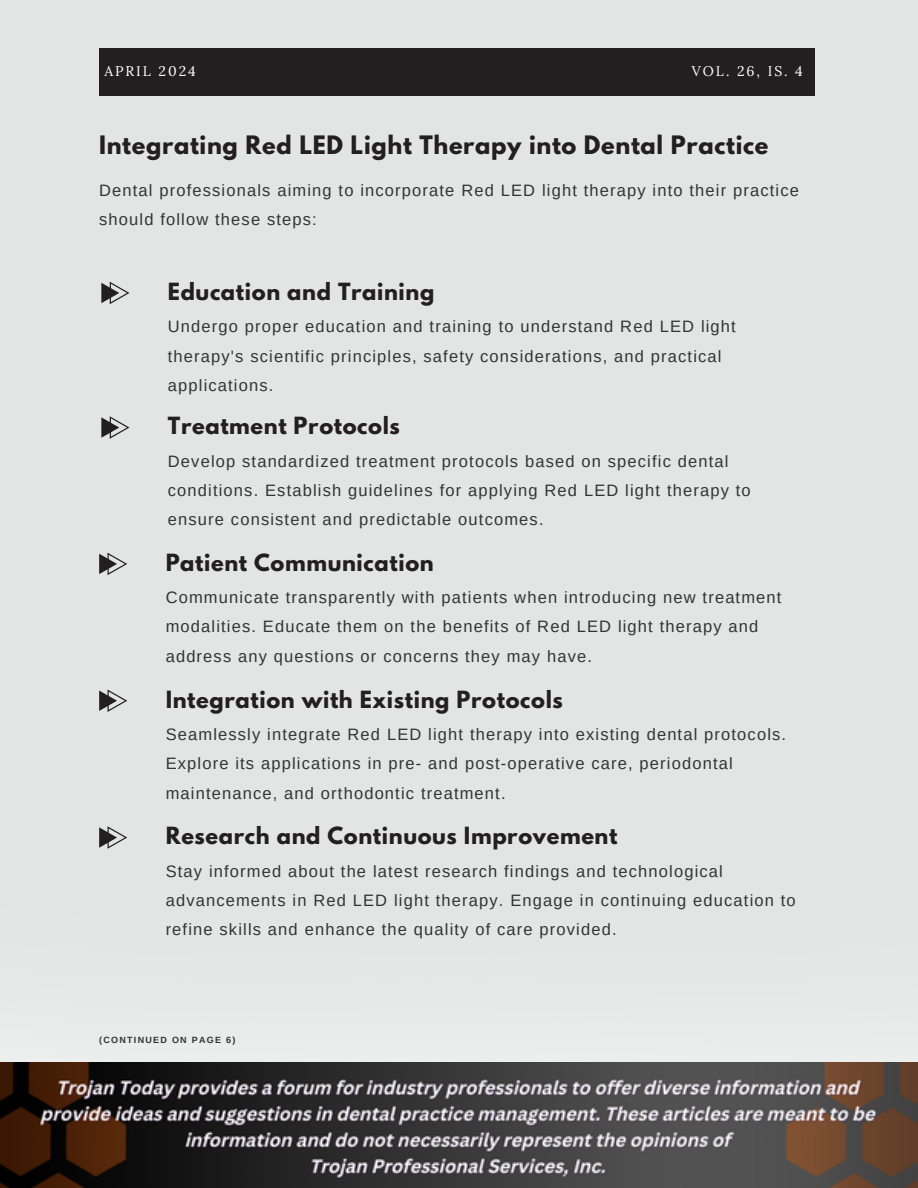
<style>
.page{position:relative;width:918px;height:1188px;background:#e2e5e4}
.page>*{position:absolute;margin:0;border:0;box-sizing:border-box;transform-origin:0 0}
.t1{font:700 22.5px "League Spartan";letter-spacing:.03em;color:#231e20}
.t2{font:700 21px "League Spartan";letter-spacing:.03em;color:#231e20}
.t3{font:16.5px/29.2px "Arimo";letter-spacing:.07em;color:#323432}
.t4{font:13.95px "Lora";letter-spacing:.14em;color:#fff}
.t5{font:700 9px "Arimo";letter-spacing:.14em;color:#323432}
</style>
<div class="page">
<div style="left:99px;top:49px;width:715px;height:46px;background:#231e20"></div>
<img style="left:0;top:1056px;width:918px;height:7px">
<img style="left:0;top:1063px;width:918px;height:125px">
<svg style="left:101px;top:282px;width:28px;height:22px"></svg>
<svg style="left:101px;top:416px;width:28px;height:23px"></svg>
<svg style="left:99px;top:553px;width:28px;height:22px"></svg>
<svg style="left:99px;top:689px;width:28px;height:23px"></svg>
<svg style="left:99px;top:826px;width:28px;height:23px"></svg>
<p class="t4" style="left:104px;top:62px;width:93px">APRIL 2024</p>
<p class="t4" style="left:692px;top:62px;width:113px">VOL. 26, IS. 4</p>
<h1 class="t1" style="left:99px;top:134px;width:671px">Integrating Red LED Light Therapy into Dental Practice</h1>
<p class="t3" style="left:99px;top:176px;width:701px">Dental professionals aiming to incorporate Red LED light therapy into their practice should follow these steps:</p>
<p class="t2" style="left:168px;top:281px;width:268px">Education and Training</p>
<p class="t3" style="left:168px;top:312px;width:569px">Undergo proper education and training to understand Red LED light therapy's scientific principles, safety considerations, and practical applications.</p>
<p class="t2" style="left:168px;top:416px;width:234px">Treatment Protocols</p>
<p class="t3" style="left:168px;top:446px;width:584px">Develop standardized treatment protocols based on specific dental conditions. Establish guidelines for applying Red LED light therapy to ensure consistent and predictable outcomes.</p>
<p class="t2" style="left:166px;top:552px;width:270px">Patient Communication</p>
<p class="t3" style="left:166px;top:583px;width:617px">Communicate transparently with patients when introducing new treatment modalities. Educate them on the benefits of Red LED light therapy and address any questions or concerns they may have.</p>
<p class="t2" style="left:166px;top:689px;width:399px">Integration with Existing Protocols</p>
<p class="t3" style="left:166px;top:720px;width:622px">Seamlessly integrate Red LED light therapy into existing dental protocols.<br>Explore its applications in pre- and post-operative care, periodontal maintenance, and orthodontic treatment.</p>
<p class="t2" style="left:166px;top:826px;width:453px">Research and Continuous Improvement</p>
<p class="t3" style="left:166px;top:857px;width:632px">Stay informed about the latest research findings and technological advancements in Red LED light therapy. Engage in continuing education to refine skills and enhance the quality of care provided.</p>
<p class="t5" style="left:99px;top:1035px;width:138px">(CONTINUED ON PAGE 6)</p>
</div>
